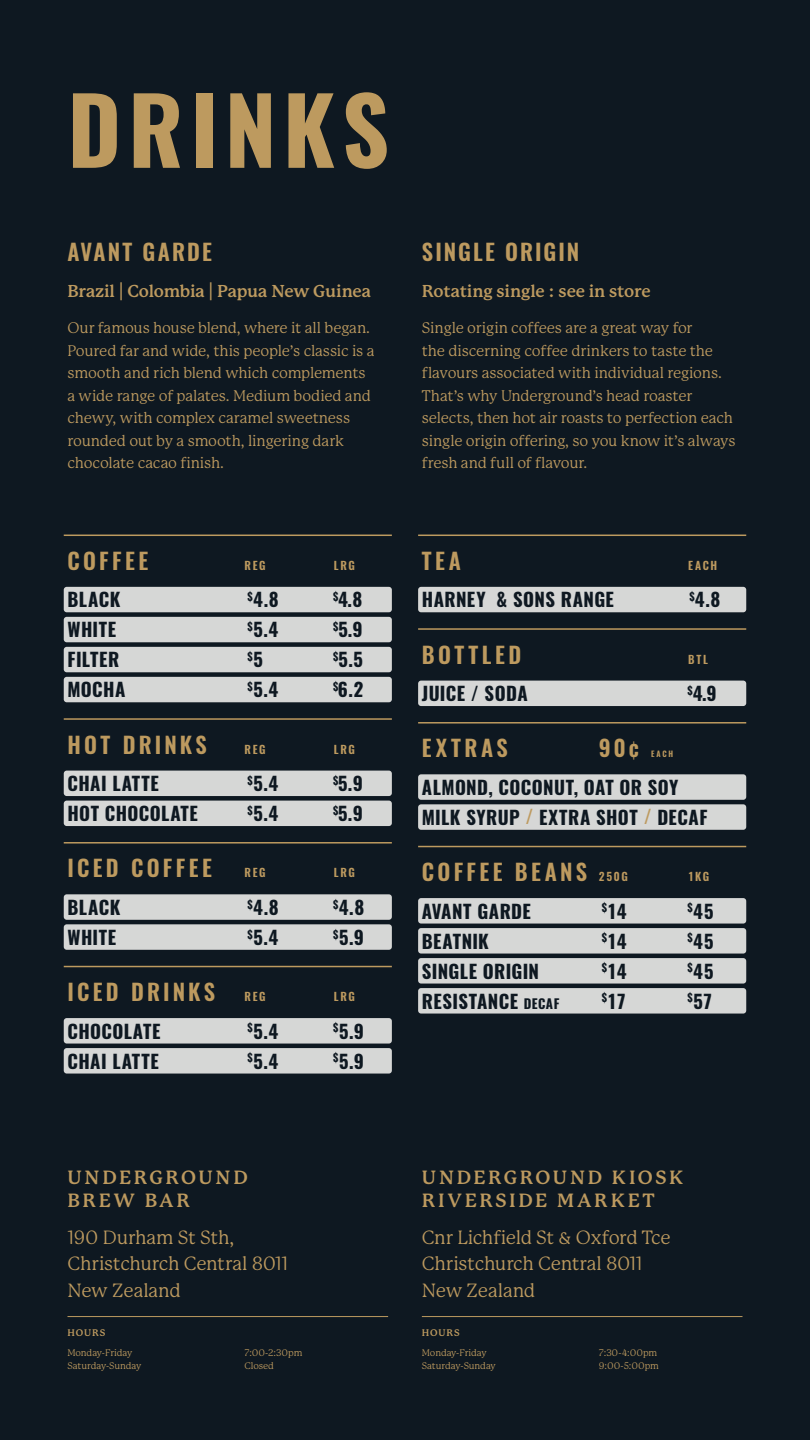
<style>
.page{position:relative;width:810px;height:1440px;background:#0e1821}
.page>*{position:absolute;margin:0;border:0;box-sizing:border-box;transform-origin:0 0}
.t1{font:700 92.03px "Oswald";letter-spacing:.075em;color:#bd9a5f}
.t2{font:600 22.5px "Oswald";letter-spacing:.14em;color:#bd9a5f}
.t3{font:600 22.5px "Oswald";letter-spacing:.09em;color:#bd9a5f}
.t4{font:600 22.5px "Oswald";letter-spacing:.095em;color:#bd9a5f}
.t5{font:700 18.75px/30px "Oswald";letter-spacing:.02em;color:#0e1821}
.t6{font:18.75px/26.2px "P22 Mackinac";letter-spacing:-.015em;color:#bd9a5f}
.t7{font:700 18.75px/22.5px "P22 Mackinac";letter-spacing:.14em;color:#bd9a5f}
.t8{font:700 16.88px "P22 Mackinac";letter-spacing:-.01em;color:#bd9a5f}
.t9{font:15px/22.5px "P22 Mackinac";letter-spacing:-.01em;color:#bd9a5f}
.t10{font:600 11.25px "Oswald";letter-spacing:.15em;color:#bd9a5f}
.t11{font:700 10.95px "Oswald";color:#0e1821}
.t12{font:9.38px "P22 Mackinac";letter-spacing:-.01em;color:#bd9a5f}
.t13{font:700 9.38px "P22 Mackinac";letter-spacing:.09em;color:#bd9a5f}
.t14{font:600 7.88px "Oswald";color:#bd9a5f}
.s1{font-size:18.75px}
.s2{color:#bd9a5f}
.s3{font-size:11.25px}
.s4{font-size:13.12px}
</style>
<div class="page">
<hr style="left:64px;top:535px;width:328px;height:1px;background:#bd9a5f">
<div style="left:64px;top:587px;width:328px;height:25px;background:#d6d7d6;border-radius:3px"></div>
<div style="left:64px;top:617px;width:328px;height:25px;background:#d6d7d6;border-radius:3px"></div>
<div style="left:64px;top:647px;width:328px;height:25px;background:#d6d7d6;border-radius:3px"></div>
<div style="left:64px;top:677px;width:328px;height:25px;background:#d6d7d6;border-radius:3px"></div>
<hr style="left:64px;top:718px;width:328px;height:2px;background:#bd9a5f">
<div style="left:64px;top:771px;width:328px;height:25px;background:#d6d7d6;border-radius:3px"></div>
<div style="left:64px;top:801px;width:328px;height:25px;background:#d6d7d6;border-radius:3px"></div>
<hr style="left:64px;top:842px;width:328px;height:2px;background:#bd9a5f">
<div style="left:64px;top:894px;width:328px;height:26px;background:#d6d7d6;border-radius:3px"></div>
<div style="left:64px;top:924px;width:328px;height:26px;background:#d6d7d6;border-radius:3px"></div>
<hr style="left:64px;top:966px;width:328px;height:1px;background:#bd9a5f">
<div style="left:64px;top:1018px;width:328px;height:26px;background:#d6d7d6;border-radius:3px"></div>
<div style="left:64px;top:1048px;width:328px;height:26px;background:#d6d7d6;border-radius:3px"></div>
<hr style="left:418px;top:535px;width:328px;height:1px;background:#bd9a5f">
<div style="left:418px;top:587px;width:328px;height:25px;background:#d6d7d6;border-radius:3px"></div>
<hr style="left:418px;top:628px;width:328px;height:2px;background:#bd9a5f">
<div style="left:418px;top:681px;width:328px;height:25px;background:#d6d7d6;border-radius:3px"></div>
<hr style="left:418px;top:722px;width:328px;height:2px;background:#bd9a5f">
<div style="left:418px;top:774px;width:328px;height:26px;background:#d6d7d6;border-radius:3px"></div>
<div style="left:418px;top:804px;width:328px;height:26px;background:#d6d7d6;border-radius:3px"></div>
<hr style="left:418px;top:846px;width:328px;height:1px;background:#bd9a5f">
<div style="left:418px;top:898px;width:328px;height:26px;background:#d6d7d6;border-radius:3px"></div>
<div style="left:418px;top:928px;width:328px;height:26px;background:#d6d7d6;border-radius:3px"></div>
<div style="left:418px;top:958px;width:328px;height:26px;background:#d6d7d6;border-radius:3px"></div>
<div style="left:418px;top:988px;width:328px;height:26px;background:#d6d7d6;border-radius:3px"></div>
<hr style="left:68px;top:1316px;width:320px;height:1px;background:#bd9a5f">
<hr style="left:422px;top:1316px;width:320px;height:1px;background:#bd9a5f">
<h1 class="t1" style="left:68px;top:66px;width:323px">DRINKS</h1>
<h2 class="t4" style="left:68px;top:236px;width:146px">AVANT GARDE</h2>
<p class="t8" style="left:68px;top:282px;width:305px">Brazil | Colombia | Papua New Guinea</p>
<p class="t9" style="left:68px;top:316px;width:309px">Our famous house blend, where it all began.<br>Poured far and wide, this people’s classic is a smooth and rich blend which complements a wide range of palates. Medium bodied and chewy, with complex caramel sweetness rounded out by a smooth, lingering dark chocolate cacao finish.</p>
<h2 class="t2" style="left:68px;top:545px;width:82px">COFFEE</h2>
<p class="t10" style="left:244px;top:557px;width:23px">REG</p>
<p class="t10" style="left:334px;top:557px;width:23px">LRG</p>
<p class="t5" style="left:68px;top:585px;width:54px">BLACK</p>
<p class="t5" style="left:248px;top:585px;width:33px"><sup>$</sup>4.8</p>
<p class="t5" style="left:333px;top:585px;width:31px"><sup>$</sup>4.8</p>
<p class="t5" style="left:67px;top:615px;width:50px">WHITE</p>
<p class="t5" style="left:248px;top:615px;width:33px"><sup>$</sup>5.4</p>
<p class="t5" style="left:333px;top:615px;width:31px"><sup>$</sup>5.9</p>
<p class="t5" style="left:68px;top:645px;width:53px">FILTER</p>
<p class="t11" style="left:248px;top:649px;width:17px">$<span class="s1">5</span></p>
<p class="t5" style="left:333px;top:645px;width:32px"><sup>$</sup>5.5</p>
<p class="t5" style="left:67px;top:675px;width:59px">MOCHA</p>
<p class="t5" style="left:248px;top:675px;width:33px"><sup>$</sup>5.4</p>
<p class="t5" style="left:333px;top:675px;width:32px"><sup>$</sup>6.2</p>
<h2 class="t2" style="left:68px;top:729px;width:141px">HOT DRINKS</h2>
<p class="t10" style="left:244px;top:741px;width:23px">REG</p>
<p class="t10" style="left:334px;top:741px;width:23px">LRG</p>
<p class="t5" style="left:68px;top:769px;width:93px">CHAI LATTE</p>
<p class="t5" style="left:248px;top:769px;width:33px"><sup>$</sup>5.4</p>
<p class="t5" style="left:333px;top:769px;width:31px"><sup>$</sup>5.9</p>
<p class="t5" style="left:68px;top:799px;width:132px">HOT CHOCOLATE</p>
<p class="t5" style="left:248px;top:799px;width:33px"><sup>$</sup>5.4</p>
<p class="t5" style="left:333px;top:799px;width:31px"><sup>$</sup>5.9</p>
<h2 class="t2" style="left:68px;top:852px;width:146px">ICED COFFEE</h2>
<p class="t10" style="left:244px;top:865px;width:23px">REG</p>
<p class="t10" style="left:334px;top:865px;width:23px">LRG</p>
<p class="t5" style="left:68px;top:893px;width:54px">BLACK</p>
<p class="t5" style="left:248px;top:893px;width:33px"><sup>$</sup>4.8</p>
<p class="t5" style="left:333px;top:893px;width:33px"><sup>$</sup>4.8</p>
<p class="t5" style="left:68px;top:923px;width:50px">WHITE</p>
<p class="t5" style="left:248px;top:923px;width:33px"><sup>$</sup>5.4</p>
<p class="t5" style="left:333px;top:923px;width:32px"><sup>$</sup>5.9</p>
<h2 class="t2" style="left:68px;top:976px;width:149px">ICED DRINKS</h2>
<p class="t10" style="left:244px;top:989px;width:23px">REG</p>
<p class="t10" style="left:334px;top:989px;width:23px">LRG</p>
<p class="t5" style="left:68px;top:1017px;width:94px">CHOCOLATE</p>
<p class="t5" style="left:248px;top:1017px;width:33px"><sup>$</sup>5.4</p>
<p class="t5" style="left:333px;top:1017px;width:32px"><sup>$</sup>5.9</p>
<p class="t5" style="left:68px;top:1047px;width:93px">CHAI LATTE</p>
<p class="t5" style="left:248px;top:1047px;width:33px"><sup>$</sup>5.4</p>
<p class="t5" style="left:333px;top:1047px;width:32px"><sup>$</sup>5.9</p>
<h2 class="t3" style="left:422px;top:236px;width:159px">SINGLE ORIGIN</h2>
<p class="t8" style="left:422px;top:282px;width:230px">Rotating single : see in store</p>
<p class="t9" style="left:422px;top:316px;width:315px">Single origin coffees are a great way for<br>the discerning coffee drinkers to taste the flavours associated with individual regions.<br>That’s why Underground’s head roaster selects, then hot air roasts to perfection each single origin offering, so you know it’s always fresh and full of flavour.</p>
<h2 class="t2" style="left:422px;top:545px;width:41px">TEA</h2>
<p class="t10" style="left:688px;top:557px;width:31px">EACH</p>
<p class="t5" style="left:422px;top:585px;width:194px">HARNEY &amp; SONS RANGE</p>
<p class="t5" style="left:690px;top:585px;width:32px"><sup>$</sup>4.8</p>
<h2 class="t2" style="left:422px;top:639px;width:101px">BOTTLED</h2>
<p class="t10" style="left:688px;top:651px;width:21px">BTL</p>
<p class="t5" style="left:422px;top:679px;width:107px">JUICE / SODA</p>
<p class="t5" style="left:687px;top:679px;width:31px"><sup>$</sup>4.9</p>
<h2 class="t2" style="left:422px;top:732px;width:87px">EXTRAS</h2>
<h2 class="t2" style="left:599px;top:732px;width:41px">90¢</h2>
<p class="t14" style="left:651px;top:749px;width:23px">EACH</p>
<p class="t5" style="left:422px;top:773px;width:287px">ALMOND, COCONUT, OAT OR SOY<br>MILK SYRUP <span class="s2">/</span> EXTRA SHOT <span class="s2">/</span> DECAF</p>
<h2 class="t2" style="left:422px;top:856px;width:208px">COFFEE BEANS <span class="s3">250G</span></h2>
<p class="t10" style="left:688px;top:869px;width:23px">1KG</p>
<p class="t5" style="left:422px;top:897px;width:111px">AVANT GARDE</p>
<p class="t5" style="left:602px;top:897px;width:26px"><sup>$</sup>14</p>
<p class="t5" style="left:687px;top:897px;width:28px"><sup>$</sup>45</p>
<p class="t5" style="left:422px;top:927px;width:69px">BEATNIK</p>
<p class="t5" style="left:602px;top:927px;width:26px"><sup>$</sup>14</p>
<p class="t5" style="left:687px;top:927px;width:28px"><sup>$</sup>45</p>
<p class="t5" style="left:422px;top:957px;width:119px">SINGLE ORIGIN</p>
<p class="t5" style="left:602px;top:957px;width:26px"><sup>$</sup>14</p>
<p class="t5" style="left:687px;top:957px;width:28px"><sup>$</sup>45</p>
<p class="t5" style="left:422px;top:987px;width:139px">RESISTANCE <span class="s4">DECAF</span></p>
<p class="t5" style="left:602px;top:987px;width:25px"><sup>$</sup>17</p>
<p class="t5" style="left:687px;top:987px;width:26px"><sup>$</sup>57</p>
<p class="t7" style="left:68px;top:1166px;width:182px">UNDERGROUND<br>BREW BAR</p>
<p class="t6" style="left:68px;top:1224px;width:222px">190 Durham St Sth,<br>Christchurch Central 8011<br>New Zealand</p>
<p class="t13" style="left:68px;top:1327px;width:39px">HOURS</p>
<p class="t12" style="left:68px;top:1347px;width:66px">Monday-Friday</p>
<p class="t12" style="left:244px;top:1347px;width:59px">7:00-2:30pm</p>
<p class="t12" style="left:68px;top:1360px;width:76px">Saturday-Sunday</p>
<p class="t12" style="left:244px;top:1360px;width:31px">Closed</p>
<p class="t7" style="left:422px;top:1166px;width:263px">UNDERGROUND KIOSK<br>RIVERSIDE MARKET</p>
<p class="t6" style="left:422px;top:1224px;width:250px">Cnr Lichfield St &amp; Oxford Tce<br>Christchurch Central 8011<br>New Zealand</p>
<p class="t13" style="left:422px;top:1327px;width:39px">HOURS</p>
<p class="t12" style="left:422px;top:1347px;width:66px">Monday-Friday</p>
<p class="t12" style="left:599px;top:1347px;width:60px">7:30-4:00pm</p>
<p class="t12" style="left:422px;top:1360px;width:76px">Saturday-Sunday</p>
<p class="t12" style="left:599px;top:1360px;width:62px">9:00-5:00pm</p>
</div>
